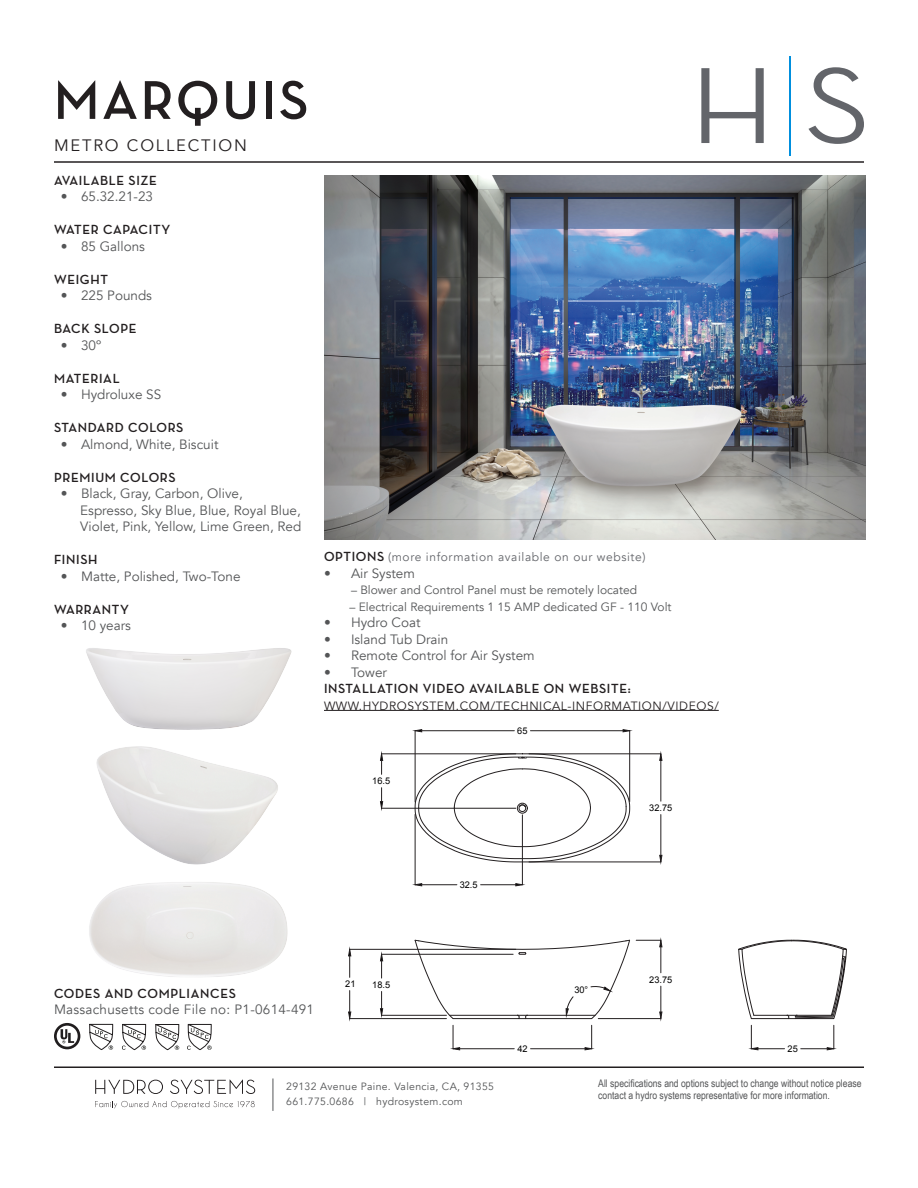
<style>
.page{position:relative;width:918px;height:1188px;background:#fff}
.page>*{position:absolute;margin:0;border:0;box-sizing:border-box;transform-origin:0 0}
.t1{font:700 55.5px "Neutra Disp";letter-spacing:.05em;color:#231f20}
.t2{font:16.5px "Avenir";letter-spacing:.11em;color:#231f20}
.t3{font:13.5px "Avenir";color:#545557}
.t4{font:700 13.5px "Neutra Disp";letter-spacing:.05em;color:#231f20}
.t5{font:13.5px "Avenir";letter-spacing:.02em;color:#545557}
.t6{font:12px "Avenir";color:#545557}
.t7{font:12px "Avenir";letter-spacing:.05em;color:#231f20}
.t8{font:12px "Avenir";letter-spacing:.05em;color:#63656a}
.t9{font:10.5px/12.6px "Arial Narrow";color:#545557}
.t10{font:10.5px "Avenir";letter-spacing:.03em;color:#545557}
.t11{font:9.15px "Arial";color:#000}
.s1{font-family:"Neutra Disp";font-weight:700;font-size:13.5px;color:#231f20}
</style>
<div class="page">
<hr style="left:54px;top:161px;width:810px;height:2px;background:#231f20">
<hr style="left:54px;top:1066px;width:810px;height:2px;background:#231f20">
<hr style="left:324px;top:710px;width:395px;height:1px;background:#231f20">
<svg style="left:187px;top:1024px;width:25px;height:26px"></svg>
<svg style="left:155px;top:1024px;width:24px;height:26px"></svg>
<svg style="left:89px;top:1024px;width:24px;height:26px"></svg>
<svg style="left:122px;top:1024px;width:24px;height:26px"></svg>
<div style="left:54px;top:1023px;width:26px;height:26px;border:3px solid #201d1e;border-radius:50%"></div>
<svg style="left:61px;top:1029px;width:13px;height:14px"></svg>
<svg style="left:95px;top:1101px;width:160px;height:7px"></svg>
<svg style="left:95px;top:1080px;width:68px;height:14px"></svg>
<svg style="left:170px;top:1080px;width:85px;height:14px"></svg>
<hr style="left:273px;top:1078px;width:1px;height:33px;background:#545557">
<hr style="left:789px;top:56px;width:2px;height:99px;background:#008fde">
<svg style="left:701px;top:68px;width:63px;height:75px"></svg>
<svg style="left:809px;top:67px;width:55px;height:77px"></svg>
<img style="left:324px;top:176px;width:542px;height:364px">
<img style="left:86px;top:648px;width:206px;height:82px">
<img style="left:89px;top:746px;width:199px;height:231px">
<svg style="left:338px;top:729px;width:514px;height:338px"></svg>
<svg style="left:415px;top:753px;width:215px;height:109px"></svg>
<svg style="left:738px;top:940px;width:109px;height:79px"></svg>
<hr style="left:415px;top:731px;width:1px;height:71px;background:#231f20">
<hr style="left:629px;top:731px;width:1px;height:71px;background:#231f20">
<hr style="left:422px;top:730px;width:92px;height:1px;background:#231f20">
<hr style="left:530px;top:730px;width:93px;height:1px;background:#231f20">
<svg style="left:414px;top:729px;width:8px;height:4px"></svg>
<svg style="left:622px;top:729px;width:8px;height:4px"></svg>
<hr style="left:529px;top:754px;width:132px;height:1px;background:#231f20">
<hr style="left:529px;top:862px;width:132px;height:1px;background:#231f20">
<hr style="left:661px;top:760px;width:1px;height:41px;background:#231f20">
<hr style="left:661px;top:815px;width:1px;height:40px;background:#231f20">
<svg style="left:659px;top:753px;width:4px;height:8px"></svg>
<svg style="left:659px;top:855px;width:4px;height:8px"></svg>
<hr style="left:415px;top:814px;width:1px;height:71px;background:#231f20">
<hr style="left:522px;top:815px;width:1px;height:70px;background:#231f20">
<hr style="left:422px;top:884px;width:35px;height:1px;background:#231f20">
<hr style="left:481px;top:884px;width:35px;height:1px;background:#231f20">
<svg style="left:414px;top:883px;width:8px;height:4px"></svg>
<svg style="left:515px;top:883px;width:8px;height:4px"></svg>
<hr style="left:382px;top:808px;width:134px;height:1px;background:#231f20">
<hr style="left:382px;top:754px;width:134px;height:1px;background:#231f20">
<svg style="left:380px;top:788px;width:3px;height:21px"></svg>
<svg style="left:380px;top:753px;width:3px;height:21px"></svg>
<hr style="left:598px;top:1018px;width:63px;height:1px;background:#231f20">
<svg style="left:636px;top:940px;width:27px;height:33px"></svg>
<svg style="left:659px;top:986px;width:4px;height:33px"></svg>
<hr style="left:382px;top:954px;width:131px;height:1px;background:#231f20">
<hr style="left:382px;top:1015px;width:64px;height:1px;background:#231f20">
<svg style="left:380px;top:954px;width:3px;height:24px"></svg>
<svg style="left:380px;top:991px;width:3px;height:25px"></svg>
<hr style="left:460px;top:1048px;width:54px;height:1px;background:#231f20">
<hr style="left:531px;top:1048px;width:54px;height:1px;background:#231f20">
<svg style="left:452px;top:1025px;width:8px;height:26px"></svg>
<svg style="left:584px;top:1025px;width:8px;height:26px"></svg>
<svg style="left:751px;top:1025px;width:34px;height:26px"></svg>
<svg style="left:801px;top:1025px;width:34px;height:26px"></svg>
<hr style="left:350px;top:949px;width:166px;height:1px;background:#231f20">
<hr style="left:350px;top:1018px;width:96px;height:1px;background:#231f20">
<svg style="left:348px;top:949px;width:4px;height:28px"></svg>
<svg style="left:348px;top:991px;width:4px;height:28px"></svg>
<svg style="left:414px;top:940px;width:216px;height:79px"></svg>
<p class="t1" style="left:54px;top:69px;width:256px">MARQUIS</p>
<p class="t2" style="left:54px;top:135px;width:195px">METRO COLLECTION</p>
<p class="t4" style="left:54px;top:172px;width:105px">AVAILABLE SIZE</p>
<p class="t3" style="left:61px;top:188px;width:94px">• 65.32.21-23</p>
<p class="t4" style="left:54px;top:222px;width:118px">WATER CAPACITY</p>
<p class="t3" style="left:61px;top:238px;width:86px">• 85 Gallons</p>
<p class="t4" style="left:54px;top:271px;width:55px">WEIGHT</p>
<p class="t3" style="left:61px;top:287px;width:93px">• 225 Pounds</p>
<p class="t4" style="left:54px;top:321px;width:84px">BACK SLOPE</p>
<p class="t3" style="left:61px;top:337px;width:42px">• 30º</p>
<p class="t4" style="left:54px;top:370px;width:67px">MATERIAL</p>
<p class="t3" style="left:61px;top:386px;width:102px">• Hydroluxe SS</p>
<p class="t4" style="left:54px;top:420px;width:131px">STANDARD COLORS</p>
<p class="t3" style="left:61px;top:436px;width:159px">• Almond, White, Biscuit</p>
<p class="t4" style="left:54px;top:469px;width:123px">PREMIUM COLORS</p>
<p class="t3" style="left:61px;top:485px;width:184px">• Black, Gray, Carbon, Olive,</p>
<p class="t3" style="left:80px;top:502px;width:222px">Espresso, Sky Blue, Blue, Royal Blue,</p>
<p class="t3" style="left:80px;top:518px;width:223px">Violet, Pink, Yellow, Lime Green, Red</p>
<p class="t4" style="left:54px;top:552px;width:45px">FINISH</p>
<p class="t3" style="left:61px;top:568px;width:181px">• Matte, Polished, Two-Tone</p>
<p class="t4" style="left:54px;top:601px;width:76px">WARRANTY</p>
<p class="t3" style="left:61px;top:617px;width:72px">• 10 years</p>
<p class="t8" style="left:324px;top:550px;width:323px"><span class="s1">OPTIONS</span> (more information available on our website)</p>
<p class="t3" style="left:324px;top:565px;width:92px">• Air System</p>
<p class="t6" style="left:351px;top:583px;width:288px">– Blower and Control Panel must be remotely located</p>
<p class="t6" style="left:350px;top:599px;width:324px">– Electrical Requirements 1 15 AMP dedicated GF - 110 Volt</p>
<p class="t3" style="left:324px;top:614px;width:98px">• Hydro Coat</p>
<p class="t3" style="left:324px;top:631px;width:126px">• Island Tub Drain</p>
<p class="t3" style="left:324px;top:647px;width:212px">• Remote Control for Air System</p>
<p class="t3" style="left:324px;top:664px;width:64px">• Tower</p>
<p class="t4" style="left:324px;top:681px;width:308px">INSTALLATION VIDEO AVAILABLE ON WEBSITE:</p>
<p class="t7" style="left:324px;top:698px;width:396px">WWW.HYDROSYSTEM.COM/TECHNICAL-INFORMATION/VIDEOS/</p>
<p class="t11" style="left:372px;top:775px;width:19px">16.5</p>
<p class="t11" style="left:517px;top:725px;width:12px">65</p>
<p class="t11" style="left:649px;top:802px;width:25px">32.75</p>
<p class="t11" style="left:460px;top:879px;width:19px">32.5</p>
<p class="t4" style="left:54px;top:986px;width:183px">CODES AND COMPLIANCES</p>
<p class="t5" style="left:54px;top:1001px;width:262px">Massachusetts code File no: P1-0614-491</p>
<p class="t11" style="left:345px;top:978px;width:12px">21</p>
<p class="t11" style="left:372px;top:979px;width:19px">18.5</p>
<p class="t11" style="left:574px;top:984px;width:15px">30°</p>
<p class="t11" style="left:649px;top:973px;width:25px">23.75</p>
<p class="t11" style="left:517px;top:1043px;width:12px">42</p>
<p class="t11" style="left:788px;top:1043px;width:12px">25</p>
<p class="t10" style="left:286px;top:1080px;width:209px">29132 Avenue Paine. Valencia, CA, 91355</p>
<p class="t10" style="left:286px;top:1095px;width:178px">661.775.0686 | hydrosystem.com</p>
<p class="t9" style="left:598px;top:1076px;width:265px">All specifications and options subject to change without notice please contact a hydro systems representative for more information.</p>
</div>
